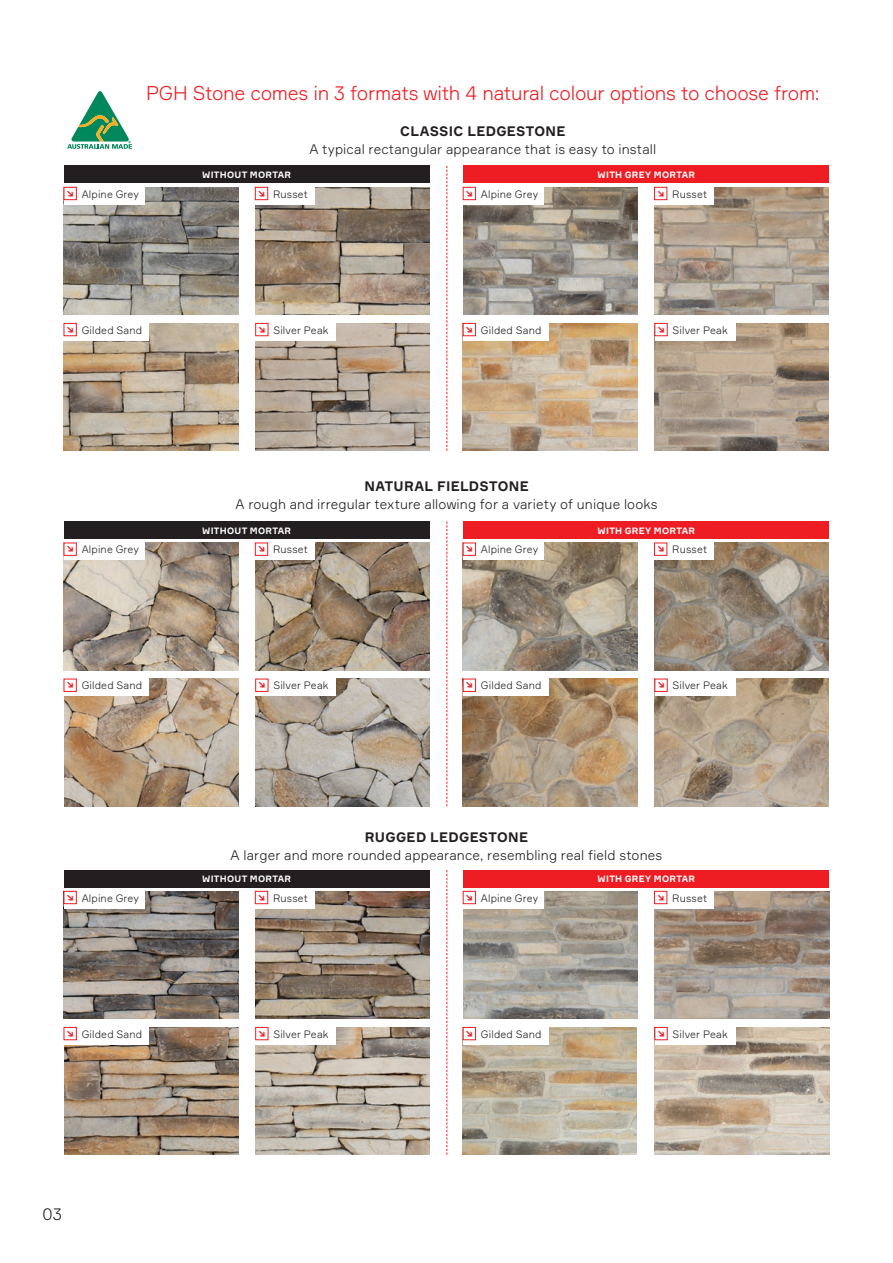
<style>
.page{position:relative;width:893px;height:1263px;background:#fff}
.page>*{position:absolute;margin:0;border:0;box-sizing:border-box;transform-origin:0 0}
.t1{font:300 19.5px "Formular";letter-spacing:-.015em;color:#ee1d23}
.t2{font:300 16.5px "Formular";color:#231f20}
.t3{font:300 13.5px "Formular";letter-spacing:.01em;color:#231f20}
.t4{font:700 13.5px "Formular";letter-spacing:.025em;color:#231f20}
.t5{font:300 10.5px "Formular";letter-spacing:.015em;color:#231f20}
.t6{font:700 9px "Formular";letter-spacing:.03em;color:#fff}
</style>
<div class="page">
<img style="left:64px;top:187px;width:174px;height:128px">
<img style="left:64px;top:323px;width:174px;height:128px">
<img style="left:255px;top:187px;width:175px;height:128px">
<img style="left:255px;top:323px;width:175px;height:128px">
<div style="left:64px;top:187px;width:81px;height:17px;background:#fff"></div>
<div style="left:64px;top:187px;width:13px;height:13px;border:1px solid #ee1d23"></div>
<div style="left:255px;top:187px;width:60px;height:17px;background:#fff"></div>
<div style="left:255px;top:187px;width:13px;height:13px;border:1px solid #ee1d23"></div>
<div style="left:255px;top:323px;width:81px;height:17px;background:#fff"></div>
<div style="left:255px;top:323px;width:13px;height:13px;border:1px solid #ee1d23"></div>
<div style="left:64px;top:323px;width:85px;height:17px;background:#fff"></div>
<div style="left:64px;top:323px;width:13px;height:13px;border:1px solid #ee1d23"></div>
<img style="left:64px;top:543px;width:174px;height:127px">
<img style="left:64px;top:679px;width:174px;height:127px">
<img style="left:255px;top:543px;width:174px;height:127px">
<img style="left:255px;top:679px;width:175px;height:127px">
<img style="left:64px;top:891px;width:174px;height:128px">
<img style="left:64px;top:1027px;width:174px;height:128px">
<img style="left:255px;top:891px;width:174px;height:128px">
<img style="left:255px;top:1027px;width:175px;height:128px">
<img style="left:463px;top:187px;width:175px;height:128px">
<img style="left:463px;top:323px;width:174px;height:128px">
<img style="left:654px;top:187px;width:175px;height:128px">
<img style="left:654px;top:323px;width:175px;height:128px">
<img style="left:463px;top:543px;width:174px;height:127px">
<img style="left:463px;top:679px;width:174px;height:127px">
<img style="left:654px;top:543px;width:175px;height:127px">
<img style="left:654px;top:679px;width:175px;height:127px">
<img style="left:463px;top:891px;width:175px;height:128px">
<img style="left:462px;top:1027px;width:174px;height:128px">
<img style="left:655px;top:891px;width:174px;height:128px">
<img style="left:655px;top:1027px;width:174px;height:128px">
<div style="left:64px;top:166px;width:365px;height:17px;background:#231f20"></div>
<div style="left:64px;top:521px;width:365px;height:17px;background:#231f20"></div>
<div style="left:463px;top:166px;width:366px;height:17px;background:#ee1d23"></div>
<div style="left:463px;top:521px;width:366px;height:17px;background:#ee1d23"></div>
<svg style="left:446px;top:166px;width:1px;height:285px"></svg>
<svg style="left:446px;top:521px;width:1px;height:285px"></svg>
<div style="left:64px;top:870px;width:365px;height:17px;background:#231f20"></div>
<div style="left:463px;top:870px;width:366px;height:17px;background:#ee1d23"></div>
<svg style="left:446px;top:870px;width:1px;height:285px"></svg>
<div style="left:463px;top:187px;width:81px;height:17px;background:#fff"></div>
<div style="left:463px;top:187px;width:13px;height:13px;border:1px solid #ee1d23"></div>
<div style="left:654px;top:187px;width:60px;height:17px;background:#fff"></div>
<div style="left:654px;top:187px;width:13px;height:13px;border:1px solid #ee1d23"></div>
<div style="left:655px;top:323px;width:80px;height:17px;background:#fff"></div>
<div style="left:655px;top:323px;width:12px;height:13px;border:1px solid #ee1d23"></div>
<div style="left:463px;top:323px;width:85px;height:17px;background:#fff"></div>
<div style="left:463px;top:323px;width:13px;height:13px;border:1px solid #ee1d23"></div>
<div style="left:64px;top:543px;width:81px;height:17px;background:#fff"></div>
<div style="left:64px;top:543px;width:13px;height:12px;border:1px solid #ee1d23"></div>
<div style="left:64px;top:891px;width:81px;height:17px;background:#fff"></div>
<div style="left:64px;top:891px;width:13px;height:13px;border:1px solid #ee1d23"></div>
<div style="left:255px;top:543px;width:60px;height:17px;background:#fff"></div>
<div style="left:255px;top:543px;width:13px;height:12px;border:1px solid #ee1d23"></div>
<div style="left:255px;top:891px;width:60px;height:17px;background:#fff"></div>
<div style="left:255px;top:891px;width:13px;height:13px;border:1px solid #ee1d23"></div>
<div style="left:255px;top:679px;width:81px;height:17px;background:#fff"></div>
<div style="left:255px;top:679px;width:13px;height:13px;border:1px solid #ee1d23"></div>
<div style="left:255px;top:1027px;width:81px;height:17px;background:#fff"></div>
<div style="left:255px;top:1027px;width:13px;height:13px;border:1px solid #ee1d23"></div>
<div style="left:64px;top:679px;width:85px;height:17px;background:#fff"></div>
<div style="left:64px;top:679px;width:13px;height:13px;border:1px solid #ee1d23"></div>
<div style="left:64px;top:1027px;width:85px;height:17px;background:#fff"></div>
<div style="left:64px;top:1027px;width:13px;height:13px;border:1px solid #ee1d23"></div>
<div style="left:463px;top:543px;width:81px;height:17px;background:#fff"></div>
<div style="left:463px;top:543px;width:13px;height:12px;border:1px solid #ee1d23"></div>
<div style="left:463px;top:891px;width:81px;height:17px;background:#fff"></div>
<div style="left:463px;top:891px;width:13px;height:13px;border:1px solid #ee1d23"></div>
<div style="left:654px;top:543px;width:60px;height:17px;background:#fff"></div>
<div style="left:654px;top:543px;width:13px;height:12px;border:1px solid #ee1d23"></div>
<div style="left:654px;top:891px;width:60px;height:17px;background:#fff"></div>
<div style="left:654px;top:891px;width:13px;height:13px;border:1px solid #ee1d23"></div>
<div style="left:655px;top:679px;width:80px;height:17px;background:#fff"></div>
<div style="left:655px;top:679px;width:12px;height:13px;border:1px solid #ee1d23"></div>
<div style="left:655px;top:1027px;width:80px;height:17px;background:#fff"></div>
<div style="left:655px;top:1027px;width:12px;height:13px;border:1px solid #ee1d23"></div>
<div style="left:463px;top:679px;width:85px;height:17px;background:#fff"></div>
<div style="left:463px;top:679px;width:13px;height:13px;border:1px solid #ee1d23"></div>
<div style="left:463px;top:1027px;width:85px;height:17px;background:#fff"></div>
<div style="left:463px;top:1027px;width:13px;height:13px;border:1px solid #ee1d23"></div>
<svg style="left:67px;top:91px;width:65px;height:58px"></svg>
<h1 class="t1" style="left:146px;top:81px;width:675px">PGH Stone comes in 3 formats with 4 natural colour options to choose from:</h1>
<p class="t4" style="left:400px;top:123px;width:167px">CLASSIC LEDGESTONE</p>
<p class="t3" style="left:309px;top:141px;width:348px">A typical rectangular appearance that is easy to install</p>
<p class="t6" style="left:202px;top:169px;width:90px">WITHOUT MORTAR</p>
<p class="t6" style="left:598px;top:169px;width:99px">WITH GREY MORTAR</p>
<p class="t5" style="left:82px;top:188px;width:59px">Alpine Grey</p>
<p class="t5" style="left:273px;top:188px;width:36px">Russet</p>
<p class="t5" style="left:481px;top:188px;width:59px">Alpine Grey</p>
<p class="t5" style="left:672px;top:188px;width:36px">Russet</p>
<p class="t5" style="left:82px;top:324px;width:62px">Gilded Sand</p>
<p class="t5" style="left:273px;top:324px;width:57px">Silver Peak</p>
<p class="t5" style="left:481px;top:324px;width:62px">Gilded Sand</p>
<p class="t5" style="left:673px;top:324px;width:57px">Silver Peak</p>
<p class="t4" style="left:365px;top:478px;width:166px">NATURAL FIELDSTONE</p>
<p class="t3" style="left:236px;top:496px;width:424px">A rough and irregular texture allowing for a variety of unique looks</p>
<p class="t6" style="left:202px;top:525px;width:90px">WITHOUT MORTAR</p>
<p class="t6" style="left:598px;top:525px;width:99px">WITH GREY MORTAR</p>
<p class="t5" style="left:82px;top:543px;width:59px">Alpine Grey</p>
<p class="t5" style="left:273px;top:543px;width:36px">Russet</p>
<p class="t5" style="left:481px;top:543px;width:59px">Alpine Grey</p>
<p class="t5" style="left:672px;top:543px;width:36px">Russet</p>
<p class="t5" style="left:82px;top:679px;width:62px">Gilded Sand</p>
<p class="t5" style="left:273px;top:679px;width:57px">Silver Peak</p>
<p class="t5" style="left:481px;top:679px;width:62px">Gilded Sand</p>
<p class="t5" style="left:673px;top:679px;width:57px">Silver Peak</p>
<p class="t4" style="left:365px;top:829px;width:165px">RUGGED LEDGESTONE</p>
<p class="t3" style="left:231px;top:847px;width:433px">A larger and more rounded appearance, resembling real field stones</p>
<p class="t6" style="left:202px;top:873px;width:90px">WITHOUT MORTAR</p>
<p class="t6" style="left:598px;top:873px;width:99px">WITH GREY MORTAR</p>
<p class="t5" style="left:82px;top:892px;width:59px">Alpine Grey</p>
<p class="t5" style="left:273px;top:892px;width:36px">Russet</p>
<p class="t5" style="left:481px;top:892px;width:59px">Alpine Grey</p>
<p class="t5" style="left:672px;top:892px;width:36px">Russet</p>
<p class="t5" style="left:82px;top:1028px;width:62px">Gilded Sand</p>
<p class="t5" style="left:273px;top:1028px;width:57px">Silver Peak</p>
<p class="t5" style="left:481px;top:1028px;width:62px">Gilded Sand</p>
<p class="t5" style="left:673px;top:1028px;width:57px">Silver Peak</p>
<h2 class="t2" style="left:43px;top:1204px;width:21px">03</h2>
</div>
